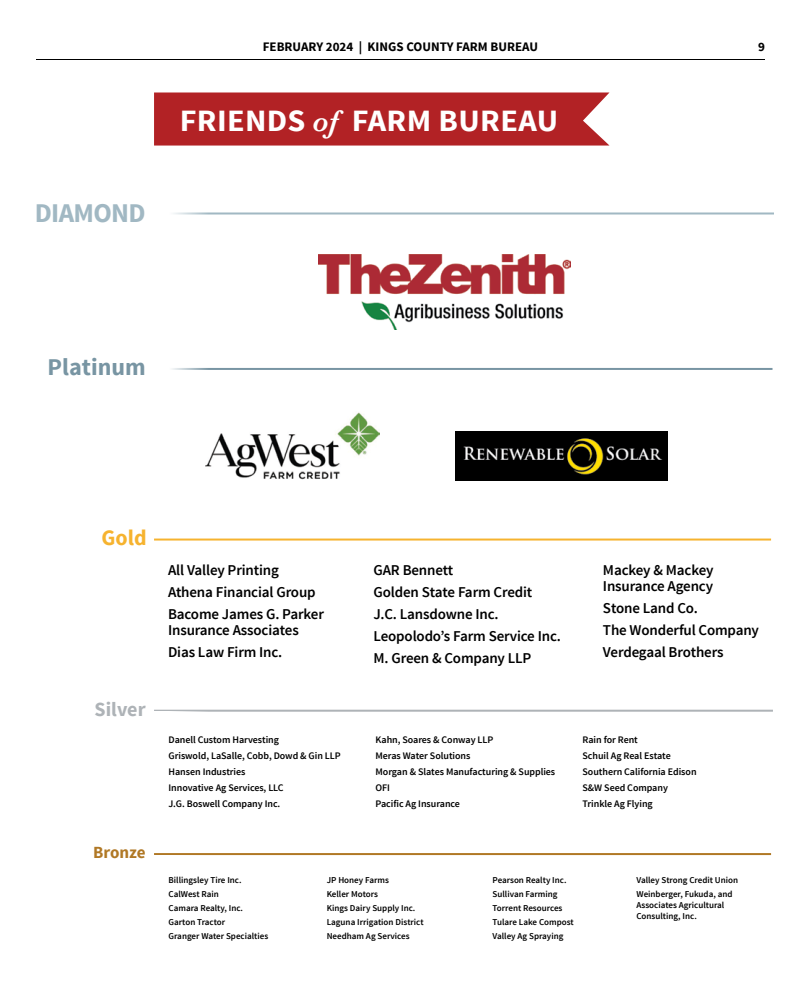
<style>
.page{position:relative;width:801px;height:990px;background:#fff}
.page>*{position:absolute;margin:0;border:0;box-sizing:border-box;transform-origin:0 0}
.t1{font:700 31px "Source Sans Pro";letter-spacing:.01em;color:#fff;scale:1.04 1}
.t2{font:700 27px "Source Sans Pro";letter-spacing:-.025em;color:#a1b8c3}
.t3{font:700 24px "Source Sans Pro";color:#7895a3}
.t4{font:700 22px "Source Sans Pro";color:#f6b32f}
.t5{font:700 20px "Source Sans Pro";color:#aeb3b7}
.t6{font:700 17px "Source Sans Pro";color:#b07825}
.t7{font:600 15px/22px "Source Sans Pro";letter-spacing:-.01em;color:#000}
.t8{font:700 13px "Source Sans Pro";color:#000}
.t9{font:600 10px/16px "Source Sans Pro";letter-spacing:-.005em;color:#000}
.t10{font:600 9px/14px "Source Sans Pro";color:#000}
.s1{font-family:"Baskerville";font-weight:600;font-style:italic}
</style>
<div class="page">
<hr style="left:36px;top:59px;width:729px;height:1px;background:#000">
<div style="left:154px;top:93px;width:456px;height:53px;background:#b22225"></div>
<img style="left:206px;top:412px;width:174px;height:68px">
<hr style="left:154px;top:539px;width:617px;height:2px;background:#f6b32f">
<hr style="left:154px;top:710px;width:619px;height:2px;background:#aeb3b7">
<hr style="left:154px;top:853px;width:617px;height:2px;background:#b07825">
<hr style="left:154px;top:368px;width:619px;height:2px;background:#7895a3">
<hr style="left:154px;top:213px;width:620px;height:2px;background:#a1b8c3">
<div style="left:154px;top:207px;width:58px;height:23px;background:#fff"></div>
<div style="left:154px;top:365px;width:58px;height:22px;background:#fff"></div>
<div style="left:154px;top:711px;width:58px;height:11px;background:#fff"></div>
<img style="left:319px;top:254px;width:251px;height:76px">
<img style="left:455px;top:431px;width:213px;height:50px">
<h2 class="t2" style="left:35px;top:196px;width:112px">DIAMOND</h2>
<h3 class="t8" style="left:263px;top:38px;width:277px">FEBRUARY 2024 | KINGS COUNTY FARM BUREAU</h3>
<h3 class="t8" style="left:758px;top:38px;width:8px">9</h3>
<h1 class="t1" style="left:180px;top:101px;width:366px">FRIENDS <span class="s1">of</span> FARM BUREAU</h1>
<h3 class="t3" style="left:48px;top:351px;width:99px">Platinum</h3>
<h3 class="t4" style="left:101px;top:524px;width:47px">Gold</h3>
<h3 class="t5" style="left:95px;top:696px;width:52px">Silver</h3>
<h3 class="t6" style="left:93px;top:842px;width:54px">Bronze</h3>
<h3 class="t7" style="left:168px;top:559px;width:157px">All Valley Printing<br>Athena Financial Group<br>Bacome James G. Parker</h3>
<h3 class="t7" style="left:168px;top:619px;width:132px">Insurance Associates<br>Dias Law Firm Inc.</h3>
<h3 class="t7" style="left:374px;top:559px;width:189px">GAR Bennett<br>Golden State Farm Credit<br>J.C. Lansdowne Inc.<br>Leopolodo’s Farm Service Inc.<br>M. Green &amp; Company LLP</h3>
<h3 class="t7" style="left:603px;top:562px;width:112px;line-height:16px">Mackey &amp; Mackey<br>Insurance Agency</h3>
<h3 class="t7" style="left:603px;top:597px;width:158px">Stone Land Co.<br>The Wonderful Company<br>Verdegaal Brothers</h3>
<p class="t9" style="left:169px;top:732px;width:174px">Danell Custom Harvesting<br>Griswold, LaSalle, Cobb, Dowd &amp; Gin LLP<br>Hansen Industries<br>Innovative Ag Services, LLC<br>J.G. Boswell Company Inc.</p>
<p class="t9" style="left:376px;top:732px;width:181px">Kahn, Soares &amp; Conway LLP<br>Meras Water Solutions<br>Morgan &amp; Slates Manufacturing &amp; Supplies<br>OFI<br>Pacific Ag Insurance</p>
<p class="t9" style="left:583px;top:732px;width:116px">Rain for Rent<br>Schuil Ag Real Estate<br>Southern California Edison<br>S&amp;W Seed Company<br>Trinkle Ag Flying</p>
<p class="t10" style="left:169px;top:873px;width:101px">Billingsley Tire Inc.<br>CalWest Rain<br>Camara Realty, Inc.<br>Garton Tractor<br>Granger Water Specialties</p>
<p class="t10" style="left:327px;top:873px;width:99px">JP Honey Farms<br>Keller Motors<br>Kings Dairy Supply Inc.<br>Laguna Irrigation District<br>Needham Ag Services</p>
<p class="t10" style="left:493px;top:873px;width:83px">Pearson Realty Inc.<br>Sullivan Farming<br>Torrent Resources<br>Tulare Lake Compost<br>Valley Ag Spraying</p>
<p class="t10" style="left:636px;top:873px;width:103px">Valley Strong Credit Union<br>Weinberger, Fukuda, and</p>
<p class="t10" style="left:636px;top:900px;width:89px;line-height:11px">Associates Agricultural<br>Consulting, Inc.</p>
</div>
